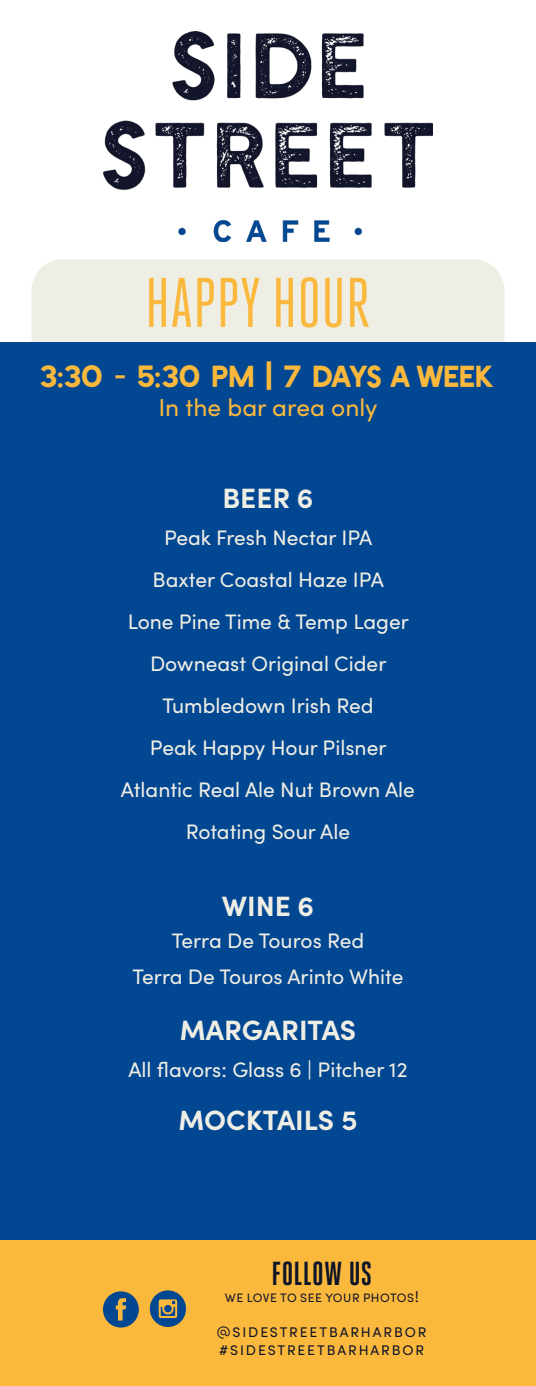
<style>
.page{position:relative;width:536px;height:1386px;background:#fff}
.page>*{position:absolute;margin:0;border:0;box-sizing:border-box;transform-origin:0 0}
.t1{font:70px "Heroic Condensed";color:#fab83c}
.t2{font:700 33.25px "Heroic Condensed";letter-spacing:.01em;color:#0f1429}
.t3{font:700 28px "Sofia Pro";color:#efeee5}
.t4{font:28px "Heinberg Rounded";color:#fab83c}
.t5{font:24.5px "Sofia Pro";color:#fab83c}
.t6{font:21px "Sofia Pro";color:#efeee5}
.t7{font:14px/17.5px "Sofia Pro";letter-spacing:.135em;color:#0f1429}
.t8{font:12.25px "Sofia Pro";letter-spacing:.035em;color:#0f1429}
.s1{font-size:15.75px}
</style>
<div class="page">
<div style="left:32px;top:259px;width:472px;height:84px;background:#efeee5"></div>
<div style="left:0;top:1197px;width:536px;height:189px;background:#fab83c"></div>
<div style="left:0;top:343px;width:536px;height:897px;background:#024792"></div>
<img style="left:104px;top:32px;width:328px;height:210px">
<svg style="left:103px;top:1291px;width:36px;height:37px"></svg>
<svg style="left:150px;top:1290px;width:36px;height:37px"></svg>
<p class="t1" style="left:145px;top:265px;width:227px">HAPPY HOUR</p>
<p class="t4" style="left:41px;top:354px;width:456px">3:30 - 5:30 PM | 7 DAYS A WEEK</p>
<p class="t5" style="left:158px;top:390px;width:221px">In the bar area only</p>
<p class="t3" style="left:222px;top:477px;width:93px">BEER 6</p>
<p class="t6" style="left:164px;top:522px;width:210px">Peak Fresh Nectar IPA</p>
<p class="t6" style="left:152px;top:564px;width:233px">Baxter Coastal Haze IPA</p>
<p class="t6" style="left:128px;top:606px;width:282px">Lone Pine Time &amp; Temp Lager</p>
<p class="t6" style="left:150px;top:648px;width:238px">Downeast Original Cider</p>
<p class="t6" style="left:162px;top:690px;width:212px">Tumbledown Irish Red</p>
<p class="t6" style="left:150px;top:732px;width:238px">Peak Happy Hour Pilsner</p>
<p class="t6" style="left:121px;top:774px;width:295px">Atlantic Real Ale Nut Brown Ale</p>
<p class="t6" style="left:186px;top:816px;width:166px">Rotating Sour Ale</p>
<p class="t3" style="left:222px;top:885px;width:94px">WINE 6</p>
<p class="t6" style="left:172px;top:925px;width:194px">Terra De Touros Red</p>
<p class="t6" style="left:132px;top:962px;width:272px">Terra De Touros Arinto White</p>
<p class="t3" style="left:180px;top:1009px;width:177px">MARGARITAS</p>
<p class="t6" style="left:128px;top:1054px;width:280px">All flavors: Glass 6 | Pitcher 12</p>
<p class="t3" style="left:178px;top:1098px;width:181px">MOCKTAILS 5</p>
<p class="t2" style="left:271px;top:1255px;width:102px">FOLLOW US</p>
<p class="t8" style="left:225px;top:1289px;width:195px">WE LOVE TO SEE YOUR PHOTOS<span class="s1">!</span></p>
<p class="t7" style="left:217px;top:1323px;width:211px">@SIDESTREETBARHARBOR #SIDESTREETBARHARBOR</p>
</div>
